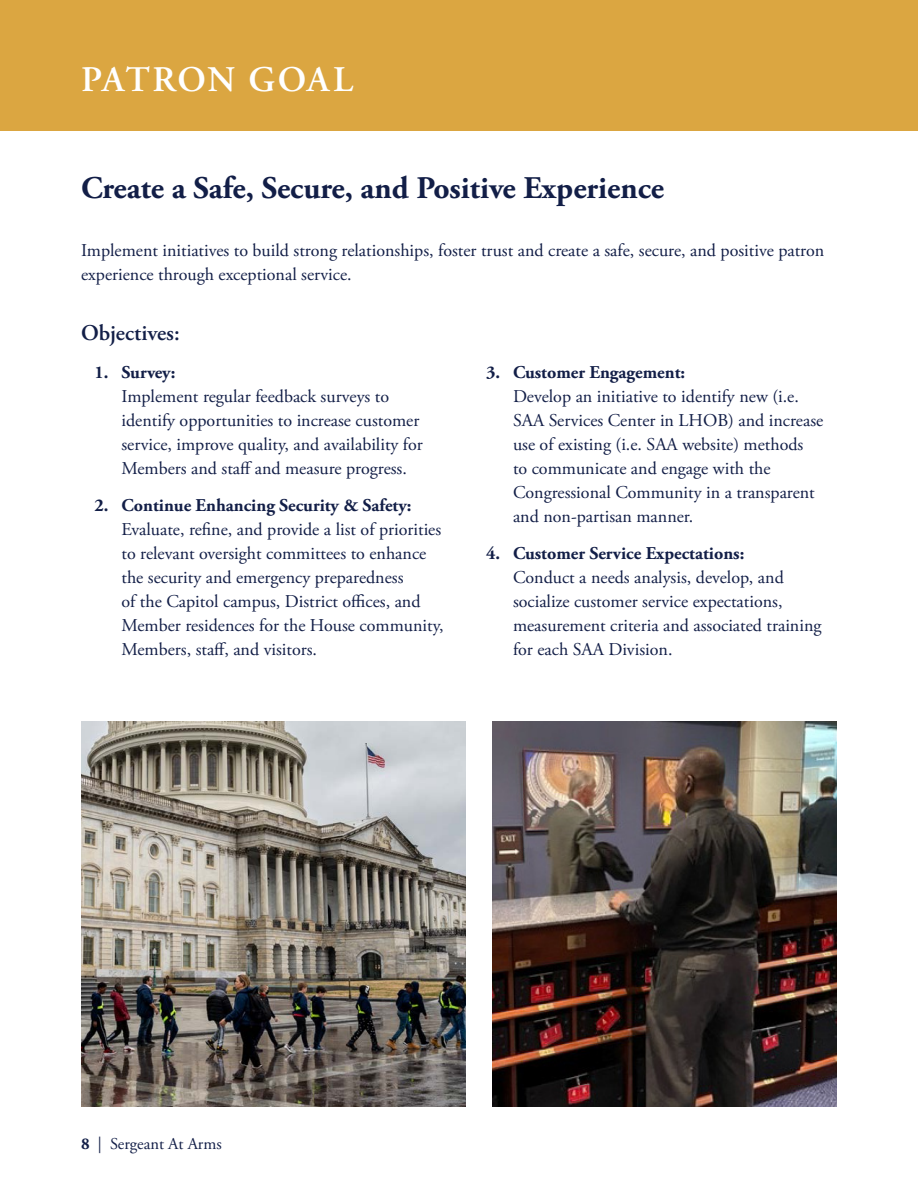
<style>
.page{position:relative;width:918px;height:1188px;background:#fff}
.page>*{position:absolute;margin:0;border:0;box-sizing:border-box;transform-origin:0 0}
.Business_Unit{font:600 36px "Adobe Garamond Pro";letter-spacing:.04em;color:#fff}
.t1{font:700 31.5px "Adobe Garamond Pro";color:#121e47}
.t2{font:600 22.5px "Adobe Garamond Pro";color:#121e47}
.t3{font:18px/24px "Adobe Garamond Pro";color:#121e47}
.t4{font:16.5px "Adobe Garamond Pro";color:#121e47}
.s1{font-weight:700}
</style>
<div class="page">
<img style="left:81px;top:722px;width:385px;height:385px">
<div style="left:0;top:0;width:918px;height:131px;background:#dba641"></div>
<img style="left:493px;top:721px;width:344px;height:385px">
<p class="Business_Unit" style="left:81px;top:59px;width:274px">PATRON GOAL</p>
<p class="t1" style="left:81px;top:170px;width:585px">Create a Safe, Secure, and Positive Experience</p>
<p class="t3" style="left:81px;top:239px;width:745px">Implement initiatives to build strong relationships, foster trust and create a safe, secure, and positive patron experience through exceptional service.</p>
<p class="t2" style="left:81px;top:320px;width:100px">Objectives:</p>
<p class="t3" style="left:122px;top:361px;width:303px;text-indent:-27px"><span class="s1">1. Survey:<br></span>Implement regular feedback surveys to identify opportunities to increase customer service, improve quality, and availability for Members and staff and measure progress.</p>
<p class="t3" style="left:122px;top:494px;width:324px;text-indent:-27px"><span class="s1">2. Continue Enhancing Security &amp; Safety:<br></span>Evaluate, refine, and provide a list of priorities to relevant oversight committees to enhance the security and emergency preparedness<br>of the Capitol campus, District offices, and Member residences for the House community, Members, staff, and visitors.</p>
<p class="t3" style="left:513px;top:361px;width:312px;text-indent:-27px"><span class="s1">3. Customer Engagement:<br></span>Develop an initiative to identify new (i.e.<br>SAA Services Center in LHOB) and increase use of existing (i.e. SAA website) methods<br>to communicate and engage with the Congressional Community in a transparent and non-partisan manner.</p>
<p class="t3" style="left:513px;top:542px;width:310px;text-indent:-27px"><span class="s1">4. Customer Service Expectations:<br></span>Conduct a needs analysis, develop, and socialize customer service expectations, measurement criteria and associated training for each SAA Division.</p>
<p class="t4" style="left:81px;top:1134px;width:142px"><span class="s1">8</span> | Sergeant At Arms</p>
</div>
